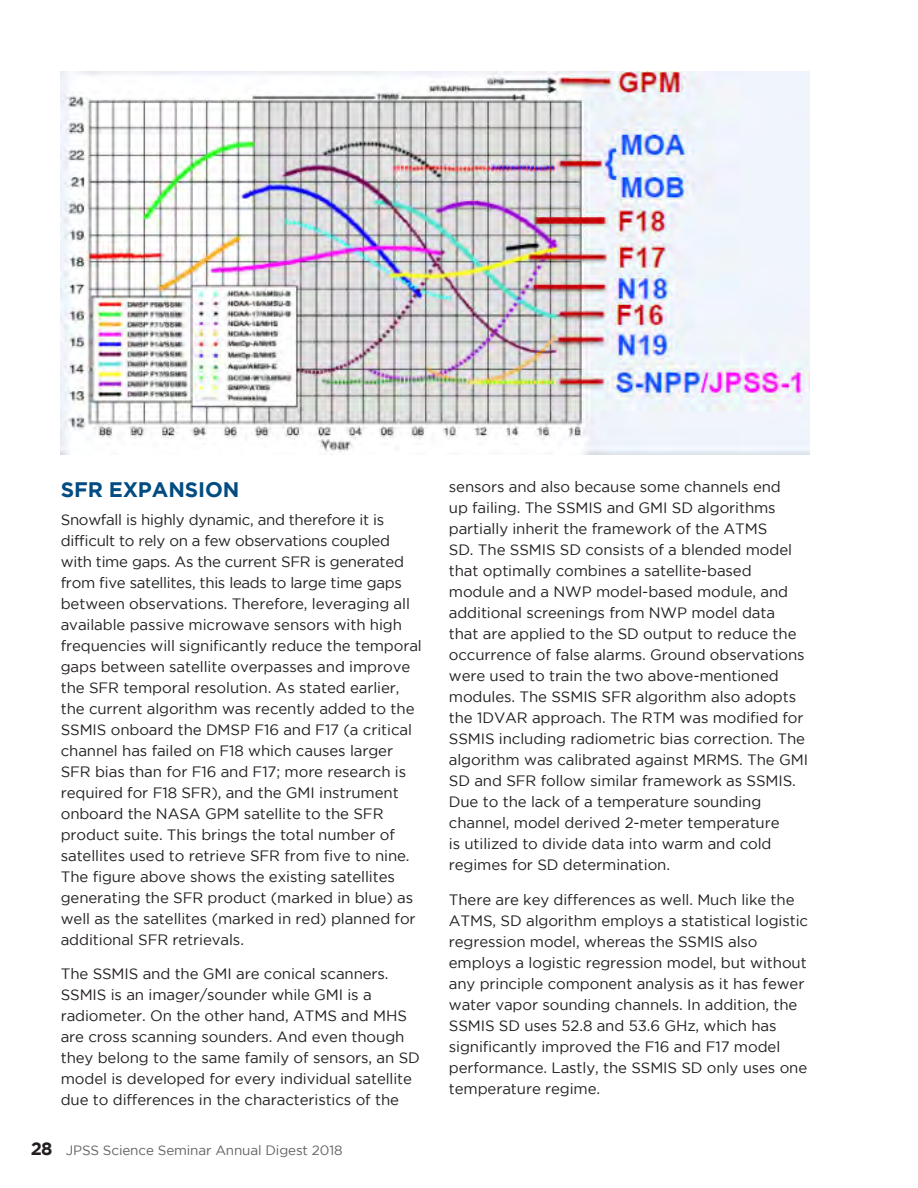
<style>
.page{position:relative;width:918px;height:1188px;background:#fff}
.page>*{position:absolute;margin:0;border:0;box-sizing:border-box;transform-origin:0 0}
.Subhead{font:700 21px "Gotham";letter-spacing:-.005em;color:#034c81}
.Body{font:15px/21px "Gotham";letter-spacing:-.005em;color:#231f20}
.t1{font:13.5px "Gotham";letter-spacing:-.01em;color:#636366}
.s1{font-weight:700;font-size:18px;color:#231f20}
</style>
<div class="page">
<img style="left:61px;top:71px;width:749px;height:383px">
<h2 class="Subhead" style="left:61px;top:477px;width:180px">SFR EXPANSION</h2>
<p class="Body" style="left:61px;top:509px;width:363px">Snowfall is highly dynamic, and therefore it is difficult to rely on a few observations coupled with time gaps. As the current SFR is generated from five satellites, this leads to large time gaps between observations. Therefore, leveraging all available passive microwave sensors with high frequencies will significantly reduce the temporal gaps between satellite overpasses and improve the SFR temporal resolution. As stated earlier, the current algorithm was recently added to the SSMIS onboard the DMSP F16 and F17 (a critical channel has failed on F18 which causes larger SFR bias than for F16 and F17; more research is required for F18 SFR), and the GMI instrument onboard the NASA GPM satellite to the SFR product suite. This brings the total number of satellites used to retrieve SFR from five to nine.<br>The figure above shows the existing satellites generating the SFR product (marked in blue) as well as the satellites (marked in red) planned for additional SFR retrievals.</p>
<p class="Body" style="left:61px;top:963px;width:361px">The SSMIS and the GMI are conical scanners.<br>SSMIS is an imager/sounder while GMI is a radiometer. On the other hand, ATMS and MHS are cross scanning sounders. And even though they belong to the same family of sensors, an SD model is developed for every individual satellite due to differences in the characteristics of the</p>
<p class="t1" style="left:31px;top:1143px;width:313px"><span class="s1">28</span> JPSS Science Seminar Annual Digest 2018</p>
<p class="Body" style="left:449px;top:476px;width:361px">sensors and also because some channels end<br>up failing. The SSMIS and GMI SD algorithms partially inherit the framework of the ATMS<br>SD. The SSMIS SD consists of a blended model that optimally combines a satellite-based module and a NWP model-based module, and additional screenings from NWP model data that are applied to the SD output to reduce the occurrence of false alarms. Ground observations were used to train the two above-mentioned modules. The SSMIS SFR algorithm also adopts the 1DVAR approach. The RTM was modified for SSMIS including radiometric bias correction. The algorithm was calibrated against MRMS. The GMI SD and SFR follow similar framework as SSMIS.<br>Due to the lack of a temperature sounding channel, model derived 2-meter temperature<br>is utilized to divide data into warm and cold regimes for SD determination.</p>
<p class="Body" style="left:449px;top:889px;width:361px">There are key differences as well. Much like the ATMS, SD algorithm employs a statistical logistic regression model, whereas the SSMIS also employs a logistic regression model, but without any principle component analysis as it has fewer water vapor sounding channels. In addition, the SSMIS SD uses 52.8 and 53.6 GHz, which has significantly improved the F16 and F17 model performance. Lastly, the SSMIS SD only uses one temperature regime.</p>
</div>
